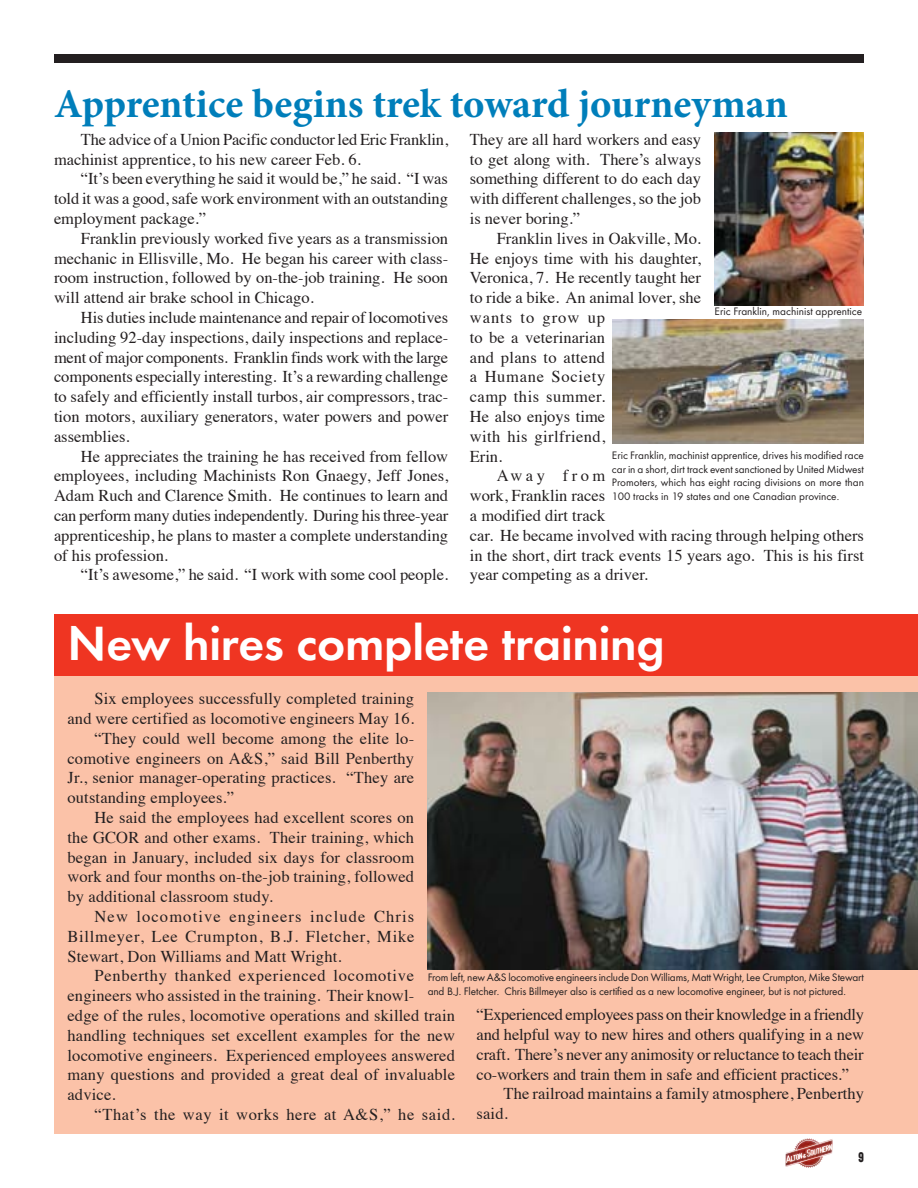
<style>
.page{position:relative;width:918px;height:1188px;background:#fff}
.page>*{position:absolute;margin:0;border:0;box-sizing:border-box;transform-origin:0 0}
.t1{font:700 49.95px "Function";letter-spacing:-.005em;color:#fff}
.t2{font:700 40.8px "Minion Pro";letter-spacing:-.005em;color:#007eba}
.t3{font:16.5px/19.8px "Times";letter-spacing:.01em;color:#231f20;text-align:justify}
.t4{font:16.5px/19.8px "Times";letter-spacing:-.01em;color:#231f20}
.t5{font:16.5px "Times";letter-spacing:.045em;color:#231f20}
.t6{font:16.5px "Times";letter-spacing:-.02em;color:#231f20}
.t7{font:16.5px "Times";letter-spacing:.035em;color:#231f20}
.t8{font:16.5px "Times";letter-spacing:.07em;color:#231f20}
.t9{font:16.5px "Times";letter-spacing:.04em;color:#231f20}
.t10{font:16.5px "Times";letter-spacing:.06em;color:#231f20}
.t11{font:16.5px "Times";letter-spacing:.21em;color:#231f20}
.t12{font:700 13.5px "Eng Gothic";color:#231f20}
.t13{font:11.25px/13.5px "Function";letter-spacing:-.01em;color:#231f20;text-align:justify}
</style>
<div class="page">
<img style="left:786px;top:1138px;width:24px;height:15px">
<div style="left:54px;top:54px;width:810px;height:9px;background:#231f20"></div>
<div style="left:54px;top:645px;width:864px;height:489px;background:#fbc2a8"></div>
<div style="left:54px;top:614px;width:864px;height:62px;background:#ef3522"></div>
<img style="left:715px;top:132px;width:149px;height:173px">
<img style="left:612px;top:320px;width:252px;height:123px">
<img style="left:428px;top:692px;width:490px;height:278px">
<h2 class="t2" style="left:54px;top:75px;width:735px">Apprentice begins trek toward journeyman</h2>
<p class="t4" style="left:54px;top:128px;width:396px;text-indent:27px">The advice of a Union Pacific conductor led Eric Franklin, machinist apprentice, to his new career Feb. 6.</p>
<p class="t3" style="left:54px;top:168px;width:395px;text-indent:27px">“It’s been everything he said it would be,” he said. “I was told it was a good, safe work environment with an outstanding employment package.”</p>
<p class="t3" style="left:54px;top:227px;width:396px;text-indent:27px">Franklin previously worked five years as a transmission mechanic in Ellisville, Mo. He began his career with class&shy;room instruction, followed by on-the-job training. He soon will attend air brake school in Chicago.</p>
<p class="t3" style="left:54px;top:306px;width:396px;text-indent:27px">His duties include maintenance and repair of locomotives including 92-day inspections, daily inspections and replace&shy;ment of major components. Franklin finds work with the large components especially interesting. It’s a rewarding challenge to safely and efficiently install turbos, air compressors, trac&shy;tion motors, auxiliary generators, water powers and power assemblies.</p>
<p class="t3" style="left:54px;top:445px;width:396px;text-indent:27px">He appreciates the training he has received from fellow employees, including Machinists Ron Gnaegy, Jeff Jones, Adam Ruch and Clarence Smith. He continues to learn and can perform many duties independently. During his three-year apprenticeship, he plans to master a complete understanding of his profession.</p>
<p class="t3" style="left:81px;top:564px;width:369px">“It’s awesome,” he said. “I work with some cool people.</p>
<p class="t3" style="left:470px;top:128px;width:233px">They are all hard workers and easy to get along with. There’s always something different to do each day with different challenges, so the job is never boring.”</p>
<p class="t3" style="left:497px;top:227px;width:206px">Franklin lives in Oakville, Mo.</p>
<p class="t3" style="left:470px;top:247px;width:233px">He enjoys time with his daughter,</p>
<p class="t3" style="left:470px;top:267px;width:233px">Veronica, 7. He recently taught her</p>
<p class="t3" style="left:470px;top:286px;width:233px">to ride a bike. An animal lover, she</p>
<p class="t10" style="left:470px;top:302px;width:137px">wants to grow up</p>
<p class="t3" style="left:470px;top:326px;width:137px">to be a veterinarian</p>
<p class="t3" style="left:470px;top:346px;width:137px">and plans to attend</p>
<p class="t9" style="left:470px;top:361px;width:137px">a Humane Society</p>
<p class="t3" style="left:470px;top:385px;width:137px">camp this summer.</p>
<p class="t3" style="left:470px;top:405px;width:137px">He also enjoys time</p>
<p class="t3" style="left:470px;top:425px;width:137px">with his girlfriend,</p>
<p class="t3" style="left:470px;top:445px;width:34px">Erin.</p>
<p class="t11" style="left:497px;top:460px;width:110px">Away from</p>
<p class="t3" style="left:470px;top:484px;width:137px">work, Franklin races</p>
<p class="t3" style="left:470px;top:504px;width:137px">a modified dirt track</p>
<p class="t3" style="left:470px;top:524px;width:396px">car. He became involved with racing through helping others</p>
<p class="t3" style="left:470px;top:544px;width:396px">in the short, dirt track events 15 years ago. This is his first</p>
<p class="t3" style="left:470px;top:564px;width:180px">year competing as a driver.</p>
<p class="t13" style="left:715px;top:305px;width:149px">Eric Franklin, machinist apprentice</p>
<p class="t13" style="left:612px;top:449px;width:254px">Eric Franklin, machinist apprentice, drives his modified race car in a short, dirt track event sanctioned by United Midwest Promoters, which has eight racing divisions on more than 100 tracks in 19 states and one Canadian province.</p>
<h1 class="t1" style="left:68px;top:613px;width:599px">New hires complete training</h1>
<p class="t3" style="left:94px;top:687px;width:321px">Six employees successfully completed training</p>
<p class="t3" style="left:68px;top:707px;width:348px">and were certified as locomotive engineers May 16.</p>
<p class="t3" style="left:94px;top:727px;width:321px">“They could well become among the elite lo-</p>
<p class="t3" style="left:68px;top:747px;width:348px">comotive engineers on A&amp;S,” said Bill Penberthy</p>
<p class="t3" style="left:68px;top:767px;width:348px">Jr., senior manager-operating practices. “They are</p>
<p class="t3" style="left:68px;top:786px;width:168px">outstanding employees.”</p>
<p class="t3" style="left:94px;top:806px;width:321px">He said the employees had excellent scores on</p>
<p class="t3" style="left:68px;top:826px;width:348px">the GCOR and other exams. Their training, which</p>
<p class="t3" style="left:68px;top:846px;width:348px">began in January, included six days for classroom</p>
<p class="t3" style="left:68px;top:866px;width:348px">work and four months on-the-job training, followed</p>
<p class="t3" style="left:68px;top:885px;width:207px">by additional classroom study.</p>
<p class="t8" style="left:94px;top:901px;width:321px">New locomotive engineers include Chris</p>
<p class="t5" style="left:68px;top:921px;width:348px">Billmeyer, Lee Crumpton, B.J. Fletcher, Mike</p>
<p class="t3" style="left:68px;top:945px;width:276px">Stewart, Don Williams and Matt Wright.</p>
<p class="t5" style="left:94px;top:960px;width:321px">Penberthy thanked experienced locomotive</p>
<p class="t3" style="left:68px;top:984px;width:348px">engineers who assisted in the training. Their knowl-</p>
<p class="t3" style="left:68px;top:1004px;width:389px">edge of the rules, locomotive operations and skilled train</p>
<p class="t3" style="left:68px;top:1024px;width:389px">handling techniques set excellent examples for the new</p>
<p class="t3" style="left:68px;top:1044px;width:389px">locomotive engineers. Experienced employees answered</p>
<p class="t3" style="left:68px;top:1064px;width:389px">many questions and provided a great deal of invaluable</p>
<p class="t3" style="left:68px;top:1083px;width:50px">advice.</p>
<p class="t7" style="left:94px;top:1099px;width:362px">“That’s the way it works here at A&amp;S,” he said.</p>
<p class="t13" style="left:428px;top:971px;width:438px">From left, new A&amp;S locomotive engineers include Don Williams, Matt Wright, Lee Crumpton, Mike Stewart and B.J. Fletcher. Chris Billmeyer also is certified as a new locomotive engineer, but is not pictured.</p>
<p class="t6" style="left:477px;top:999px;width:389px">“Experienced employees pass on their knowledge in a friendly</p>
<p class="t4" style="left:477px;top:1023px;width:389px">and helpful way to new hires and others qualifying in a new</p>
<p class="t4" style="left:477px;top:1043px;width:389px">craft. There’s never any animosity or reluctance to teach their</p>
<p class="t4" style="left:477px;top:1063px;width:374px">co-workers and train them in safe and efficient practices.”</p>
<p class="t3" style="left:504px;top:1082px;width:362px">The railroad maintains a family atmosphere, Penberthy</p>
<p class="t3" style="left:477px;top:1102px;width:33px">said.</p>
<p class="t12" style="left:859px;top:1148px;width:7px">9</p>
</div>
